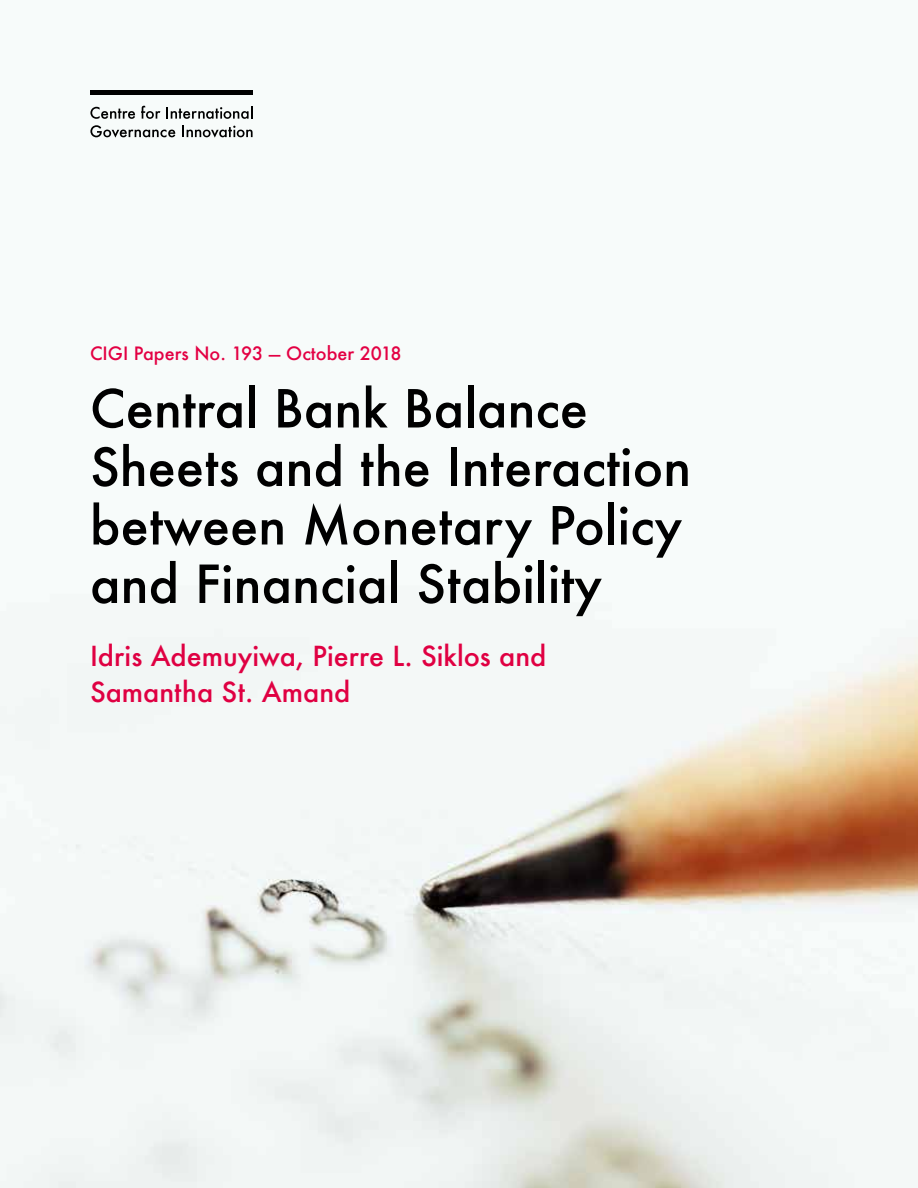
<style>
.page{position:relative;width:918px;height:1188px;background:#fff}
.page>*{position:absolute;margin:0;border:0;box-sizing:border-box;transform-origin:0 0}
.t1{font:500 51px/58.5px "Futura";color:#000}
.t2{font:500 27px/36px "Futura";color:#eb0045}
.t3{font:500 18px "Futura";color:#eb0045}
</style>
<div class="page">
<img style="left:0;top:105px;width:918px;height:1083px">
<svg style="left:90px;top:107px;width:45px;height:12px"></svg>
<svg style="left:141px;top:106px;width:19px;height:13px"></svg>
<svg style="left:166px;top:106px;width:86px;height:13px"></svg>
<svg style="left:90px;top:125px;width:85px;height:13px"></svg>
<svg style="left:182px;top:126px;width:71px;height:12px"></svg>
<div style="left:90px;top:90px;width:163px;height:5px;background:#000"></div>
<p class="t3" style="left:90px;top:341px;width:313px">CIGI Papers No. 193 — October 2018</p>
<p class="t1" style="left:90px;top:379px;width:603px">Central Bank Balance<br>Sheets and the Interaction between Monetary Policy and Financial Stability</p>
<p class="t2" style="left:90px;top:638px;width:458px">Idris Ademuyiwa, Pierre L. Siklos and<br>Samantha St. Amand</p>
</div>
